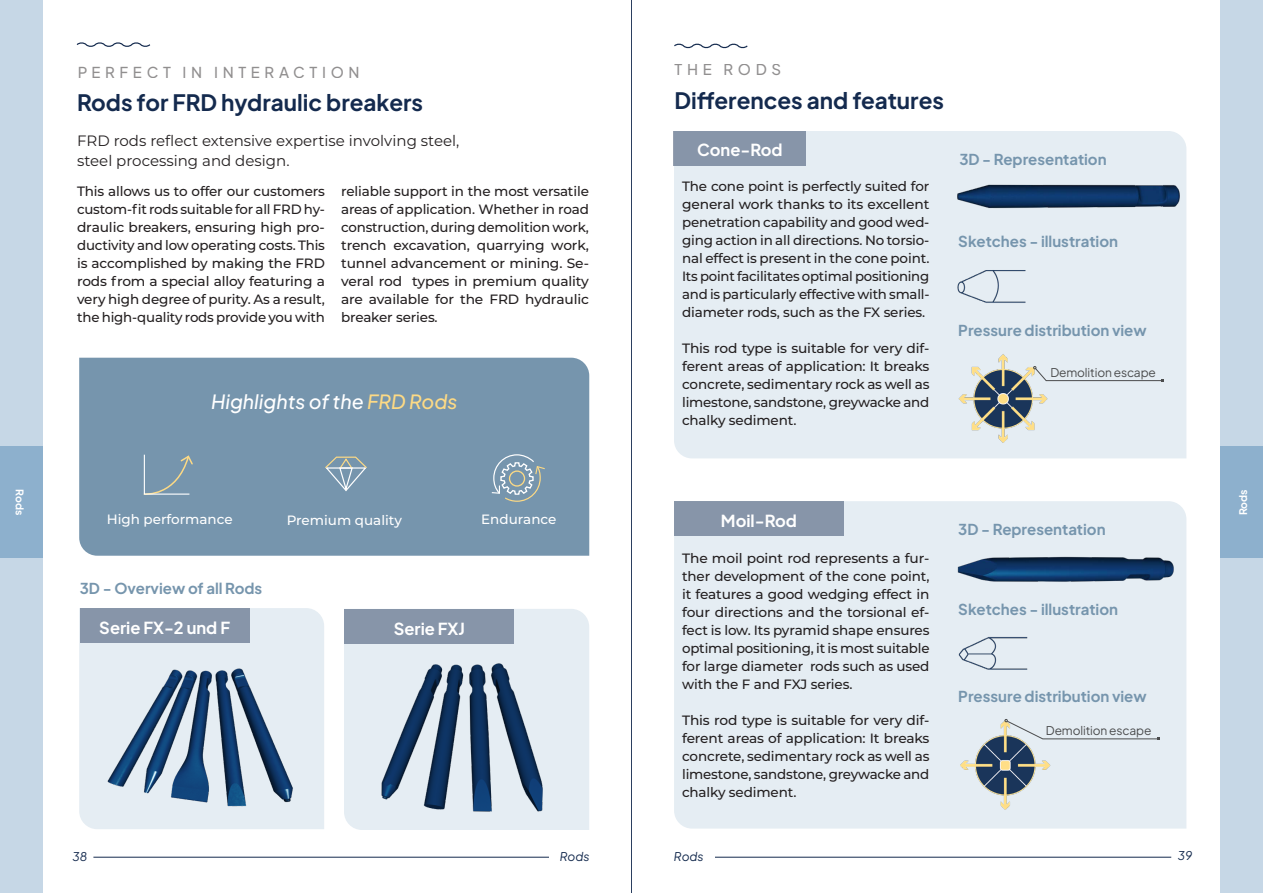
<style>
.page{position:relative;width:1263px;height:893px;background:#fff}
.page>*{position:absolute;margin:0;border:0;box-sizing:border-box;transform-origin:0 0}
.t1{font:700 22.5px "Plus Jakarta Sans";color:#142a4e}
.t2{font:italic 500 19.5px "Plus Jakarta Sans";color:#fff}
.t3{font:700 16.5px "Plus Jakarta Sans";color:#fff}
.t4{font:700 15px "Plus Jakarta Sans";color:#7695ad}
.t5{font:15px/19.5px "Montserrat";color:#231f20}
.t6{font:500 15px "Plus Jakarta Sans";letter-spacing:.31em;color:#231f20}
.t7{font:500 13.5px/18px "Montserrat";letter-spacing:-.01em;color:#231f20;text-align:justify}
.t8{font:500 13.5px "Montserrat";color:#fff}
.t9{font:12px "Plus Jakarta Sans";letter-spacing:-.01em;color:#4b4c4d}
.t10{font:italic 12px "Plus Jakarta Sans";color:#142a4e}
.t11{font:700 10.5px "Plus Jakarta Sans";color:#fff}
.s1{color:#fdda85}
</style>
<div class="page">
<hr style="left:93px;top:857px;width:459px;height:1px;background:#142a4e">
<hr style="left:714px;top:857px;width:457px;height:1px;background:#142a4e">
<div style="left:79px;top:608px;width:245px;height:221px;background:#e5edf3"></div>
<div style="left:344px;top:609px;width:245px;height:221px;background:#e5edf3"></div>
<div style="left:674px;top:501px;width:512px;height:328px;background:#e5edf3"></div>
<div style="left:674px;top:131px;width:512px;height:327px;background:#e5edf3"></div>
<svg style="left:76px;top:42px;width:75px;height:5px"></svg>
<div style="left:79px;top:358px;width:510px;height:198px;background:#7695ad"></div>
<svg style="left:491px;top:454px;width:55px;height:48px;background:#8ba4b4"></svg>
<div style="left:509px;top:470px;width:16px;height:17px;border:1px solid #fdda85;border-radius:50%"></div>
<svg style="left:143px;top:454px;width:51px;height:43px;background:#829cae"></svg>
<img style="left:106px;top:657px;width:192px;height:162px">
<img style="left:370px;top:657px;width:193px;height:162px">
<svg style="left:674px;top:43px;width:74px;height:6px"></svg>
<div style="left:674px;top:131px;width:132px;height:35px;background:#8795a9"></div>
<div style="left:674px;top:501px;width:170px;height:34px;background:#8795a9"></div>
<div style="left:80px;top:608px;width:170px;height:35px;background:#8795a9"></div>
<div style="left:344px;top:609px;width:170px;height:35px;background:#8795a9"></div>
<img style="left:957px;top:262px;width:69px;height:48px">
<img style="left:958px;top:629px;width:70px;height:49px">
<img style="left:958px;top:714px;width:102px;height:102px">
<img style="left:958px;top:349px;width:102px;height:100px">
<svg style="left:1033px;top:366px;width:130px;height:16px;background:#dae1e6"></svg>
<div style="left:549px;top:848px;width:40px;height:13px;background:#fff"></div>
<div style="left:674px;top:848px;width:41px;height:13px;background:#fff"></div>
<svg style="left:1005px;top:719px;width:155px;height:21px;background:#dbe2e6"></svg>
<svg style="left:324px;top:456px;width:44px;height:36px;background:#8ba4b3"></svg>
<img style="left:940px;top:163px;width:247px;height:53px">
<img style="left:940px;top:536px;width:246px;height:52px">
<div style="left:1220px;top:0;width:43px;height:893px;background:#c6d7e6"></div>
<div style="left:0;top:0;width:43px;height:893px;background:#c6d7e6"></div>
<div style="left:1220px;top:446px;width:43px;height:112px;background:#8db0cd"></div>
<div style="left:0;top:446px;width:43px;height:112px;background:#8db0cd"></div>
<hr style="left:631px;top:0;width:1px;height:893px;background:#142a4e">
<p class="t11" style="left:28px;top:489px;width:27px;rotate:90deg">Rods</p>
<p class="t6" style="left:77px;top:60px;width:284px">PERFECT IN INTERACTION</p>
<h1 class="t1" style="left:77px;top:84px;width:348px">Rods for FRD hydraulic breakers</h1>
<p class="t5" style="left:77px;top:130px;width:384px">FRD rods reflect extensive expertise involving steel, steel processing and design.</p>
<p class="t7" style="left:77px;top:181px;width:249px">This allows us to offer our customers custom-fit rods suitable for all FRD hy&shy;draulic breakers, ensuring high pro&shy;ductivity and low operating costs. This is accomplished by making the FRD rods from a special alloy featuring a very high degree of purity. As a result, the high-quality rods provide you with</p>
<p class="t7" style="left:341px;top:181px;width:249px">reliable support in the most versatile areas of application. Whether in road construction, during demolition work, trench excavation, quarrying work, tunnel advancement or mining. Se&shy;veral rod types in premium quality are available for the FRD hydraulic breaker series.</p>
<h2 class="t2" style="left:211px;top:386px;width:248px">Highlights of the <span class="s1">FRD Rods</span></h2>
<p class="t8" style="left:107px;top:510px;width:127px">High performance</p>
<p class="t8" style="left:481px;top:510px;width:77px">Endurance</p>
<p class="t8" style="left:287px;top:511px;width:117px">Premium quality</p>
<p class="t4" style="left:80px;top:576px;width:184px">3D - Overview of all Rods</p>
<p class="t3" style="left:99px;top:614px;width:132px">Serie FX-2 und F</p>
<p class="t3" style="left:394px;top:615px;width:73px">Serie FXJ</p>
<p class="t6" style="left:674px;top:58px;width:108px">THE RODS</p>
<h1 class="t1" style="left:674px;top:82px;width:271px">Differences and features</h1>
<p class="t3" style="left:697px;top:136px;width:87px">Cone-Rod</p>
<p class="t7" style="left:682px;top:176px;width:249px">The cone point is perfectly suited for general work thanks to its excellent penetration capability and good wed&shy;ging action in all directions. No torsio&shy;nal effect is present in the cone point.<br>Its point facilitates optimal positioning and is particularly effective with small&shy;diameter rods, such as the FX series.</p>
<p class="t7" style="left:682px;top:338px;width:249px">This rod type is suitable for very dif&shy;ferent areas of application: It breaks concrete, sedimentary rock as well as limestone, sandstone, greywacke and chalky sediment.</p>
<p class="t4" style="left:959px;top:147px;width:149px">3D - Representation</p>
<p class="t4" style="left:958px;top:229px;width:161px">Sketches - illustration</p>
<p class="t4" style="left:958px;top:318px;width:190px">Pressure distribution view</p>
<p class="t9" style="left:1050px;top:362px;width:107px">Demolition escape</p>
<p class="t3" style="left:721px;top:507px;width:77px">Moil-Rod</p>
<p class="t7" style="left:682px;top:548px;width:249px">The moil point rod represents a fur&shy;ther development of the cone point, it features a good wedging effect in four directions and the torsional ef&shy;fect is low. Its pyramid shape ensures optimal positioning, it is most suitable for large diameter rods such as used with the F and FXJ series.</p>
<p class="t7" style="left:682px;top:710px;width:249px">This rod type is suitable for very dif&shy;ferent areas of application: It breaks concrete, sedimentary rock as well as limestone, sandstone, greywacke and chalky sediment.</p>
<p class="t4" style="left:958px;top:517px;width:149px">3D - Representation</p>
<p class="t4" style="left:958px;top:597px;width:161px">Sketches - illustration</p>
<p class="t4" style="left:958px;top:684px;width:190px">Pressure distribution view</p>
<p class="t9" style="left:1046px;top:721px;width:107px">Demolition escape</p>
<p class="t10" style="left:72px;top:847px;width:16px">38</p>
<p class="t10" style="left:1178px;top:846px;width:16px">39</p>
<p class="t10" style="left:560px;top:846px;width:31px">Rods</p>
<p class="t10" style="left:674px;top:847px;width:31px">Rods</p>
<p class="t11" style="left:1234px;top:515px;width:27px;rotate:-90deg">Rods</p>
</div>
